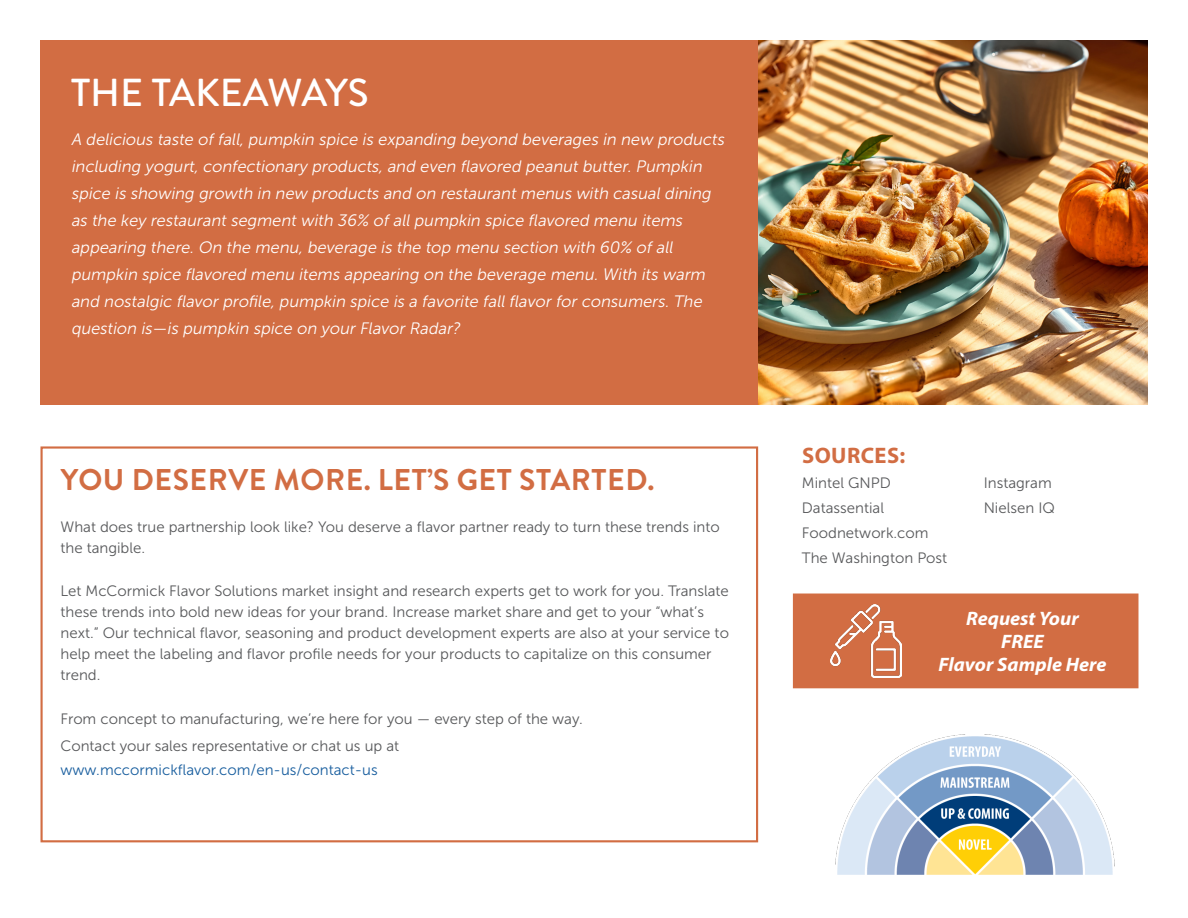
<style>
.page{position:relative;width:1188px;height:918px;background:#fff}
.page>*{position:absolute;margin:0;border:0;box-sizing:border-box;transform-origin:0 0}
.t1{font:500 39px "Brandon Grotesque";letter-spacing:-.005em;color:#fff}
.Body{font:700 30px "Brandon Grotesque";letter-spacing:.02em;color:#d26d43}
.Body-2{font:700 22.5px "Myriad Pro";letter-spacing:.02em;color:#d26d43}
.t2{font:italic 700 19.5px "Myriad Pro";color:#fff}
.t3{font:italic 16.5px/27px "Museo Sans 300";color:#fff}
.Body-3{font:15px/21px "Museo Sans 300";color:#57585a}
.s1{color:#175d9e}
</style>
<div class="page">
<div style="left:40px;top:40px;width:718px;height:365px;background:#d26d43"></div>
<div style="left:41px;top:446px;width:717px;height:396px;border:2px solid #d26d43"></div>
<img style="left:835px;top:735px;width:279px;height:140px">
<img style="left:758px;top:40px;width:390px;height:365px">
<div style="left:792px;top:593px;width:347px;height:96px;background:#d26d43"></div>
<img style="left:830px;top:604px;width:71px;height:74px">
<p class="t1" style="left:71px;top:66px;width:299px">THE TAKEAWAYS</p>
<p class="t3" style="left:71px;top:126px;width:658px">A delicious taste of fall, pumpkin spice is expanding beyond beverages in new products including yogurt, confectionary products, and even flavored peanut butter. Pumpkin spice is showing growth in new products and on restaurant menus with casual dining as the key restaurant segment with 36% of all pumpkin spice flavored menu items appearing there. On the menu, beverage is the top menu section with 60% of all pumpkin spice flavored menu items appearing on the beverage menu. With its warm and nostalgic flavor profile, pumpkin spice is a favorite fall flavor for consumers. The question is—is pumpkin spice on your Flavor Radar?</p>
<p class="Body" style="left:61px;top:459px;width:595px">YOU DESERVE MORE. LET’S GET STARTED.</p>
<p class="Body-3" style="left:60px;top:516px;width:661px">What does true partnership look like? You deserve a flavor partner ready to turn these trends into the tangible.</p>
<p class="Body-3" style="left:60px;top:581px;width:670px">Let McCormick Flavor Solutions market insight and research experts get to work for you. Translate these trends into bold new ideas for your brand. Increase market share and get to your “what’s next.” Our technical flavor, seasoning and product development experts are also at your service to help meet the labeling and flavor profile needs for your products to capitalize on this consumer trend.</p>
<p class="Body-3" style="left:60px;top:708px;width:524px">From concept to manufacturing, we’re here for you — every step of the way.</p>
<p class="Body-3" style="left:60px;top:734px;width:340px;line-height:24px">Contact your sales representative or chat us up at <span class="s1">www.mccormickflavor.com/en-us/contact-us</span></p>
<p class="Body-2" style="left:802px;top:441px;width:105px">SOURCES:</p>
<p class="Body-3" style="left:802px;top:473px;width:90px">Mintel GNPD</p>
<p class="Body-3" style="left:802px;top:497px;width:84px">Datassential</p>
<p class="Body-3" style="left:802px;top:522px;width:128px">Foodnetwork.com</p>
<p class="Body-3" style="left:802px;top:547px;width:147px">The Washington Post</p>
<p class="Body-3" style="left:984px;top:473px;width:70px">Instagram</p>
<p class="Body-3" style="left:984px;top:497px;width:73px">Nielsen IQ</p>
<p class="t2" style="left:966px;top:606px;width:114px">Request Your</p>
<p class="t2" style="left:1001px;top:629px;width:44px">FREE</p>
<p class="t2" style="left:938px;top:652px;width:170px">Flavor Sample Here</p>
</div>
